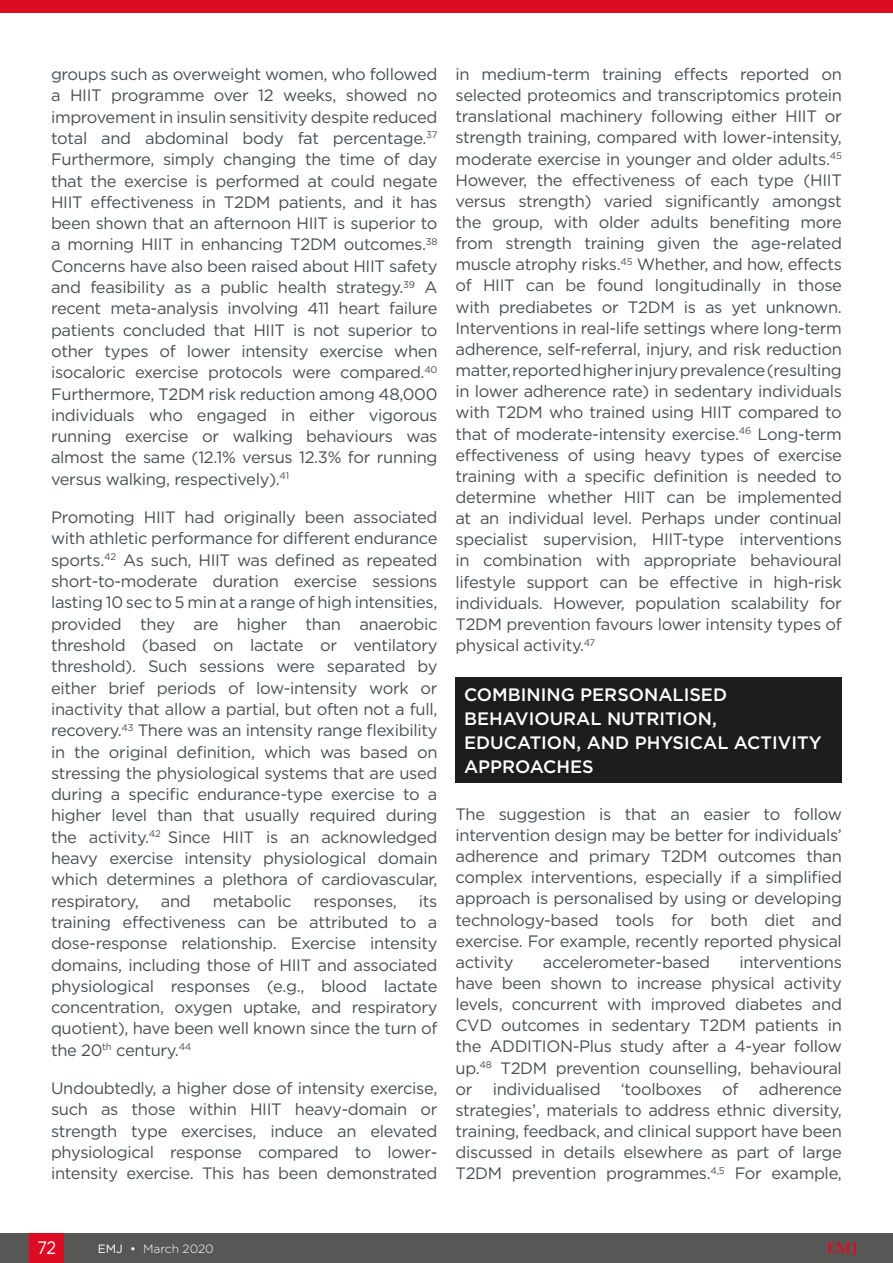
<style>
.page{position:relative;width:893px;height:1263px;background:#fff}
.page>*{position:absolute;margin:0;border:0;box-sizing:border-box;transform-origin:0 0}
.H1__Heading_1{font:500 18px/24.2px "Gotham";color:#fff}
.t1{font:18px "Gotham";color:#fff;scale:.9 1}
.Body_Text{font:16.5px/21.3px "Gotham";letter-spacing:-.02em;color:#484f54;text-align:justify}
.t2{font:700 15px "Palatino Linotype";color:#dc0c23}
.t3{font:300 12px "Gotham";color:#fff}
.s1{font-weight:400}
</style>
<div class="page">
<div style="left:0;top:1233px;width:893px;height:30px;background:#575756"></div>
<div style="left:30px;top:1233px;width:34px;height:30px;background:#dc0c23"></div>
<div style="left:0;top:0;width:893px;height:13px;background:#dc0c23"></div>
<div style="left:455px;top:678px;width:387px;height:105px;background:#1d1d1d"></div>
<p class="Body_Text" style="left:51px;top:63px;width:388px">groups such as overweight women, who followed a HIIT programme over 12 weeks, showed no improvement in insulin sensitivity despite reduced total and abdominal body fat percentage.<sup>37<br></sup>Furthermore, simply changing the time of day that the exercise is performed at could negate HIIT effectiveness in T2DM patients, and it has been shown that an afternoon HIIT is superior to a morning HIIT in enhancing T2DM outcomes.<sup>38<br></sup>Concerns have also been raised about HIIT safety and feasibility as a public health strategy.<sup>39</sup> A recent meta-analysis involving 411 heart failure patients concluded that HIIT is not superior to other types of lower intensity exercise when isocaloric exercise protocols were compared.<sup>40<br></sup>Furthermore, T2DM risk reduction among 48,000 individuals who engaged in either vigorous running exercise or walking behaviours was almost the same (12.1% versus 12.3% for running versus walking, respectively).<sup>41</sup></p>
<p class="Body_Text" style="left:51px;top:506px;width:388px">Promoting HIIT had originally been associated with athletic performance for different endurance sports.<sup>42</sup> As such, HIIT was defined as repeated short-to-moderate duration exercise sessions lasting 10 sec to 5 min at a range of high intensities, provided they are higher than anaerobic threshold (based on lactate or ventilatory threshold). Such sessions were separated by either brief periods of low-intensity work or inactivity that allow a partial, but often not a full, recovery.<sup>43</sup> There was an intensity range flexibility in the original definition, which was based on stressing the physiological systems that are used during a specific endurance-type exercise to a higher level than that usually required during the activity.<sup>42</sup> Since HIIT is an acknowledged heavy exercise intensity physiological domain which determines a plethora of cardiovascular, respiratory,</p>
<p class="Body_Text" style="left:161px;top:890px;width:32px">and</p>
<p class="Body_Text" style="left:213px;top:890px;width:80px">metabolic</p>
<p class="Body_Text" style="left:314px;top:890px;width:85px">responses,</p>
<p class="Body_Text" style="left:51px;top:890px;width:388px;text-indent:368px">its training effectiveness can be attributed to a dose-response relationship. Exercise intensity domains, including those of HIIT and associated physiological responses (e.g., blood lactate concentration, oxygen uptake, and respiratory quotient), have been well known since the turn of the 20<sup>th</sup> century.<sup>44</sup></p>
<p class="Body_Text" style="left:51px;top:1077px;width:388px">Undoubtedly, a higher dose of intensity exercise, such as those within HIIT heavy-domain or strength type exercises, induce an elevated physiological response compared to lower&shy;intensity exercise. This has been demonstrated</p>
<p class="Body_Text" style="left:455px;top:63px;width:388px">in medium-term training effects reported on selected proteomics and transcriptomics protein translational machinery following either HIIT or strength training, compared with lower-intensity, moderate exercise in younger and older adults.<sup>45<br></sup>However, the effectiveness of each type (HIIT versus strength) varied significantly amongst the group, with older adults benefiting more from strength training given the age-related muscle atrophy risks.<sup>45</sup> Whether, and how, effects of HIIT can be found longitudinally in those with prediabetes or T2DM is as yet unknown.<br>Interventions in real-life settings where long-term adherence, self-referral, injury, and risk reduction matter, reported higher injury prevalence (resulting in lower adherence rate) in sedentary individuals with T2DM who trained using HIIT compared to that of moderate-intensity exercise.<sup>46</sup> Long-term effectiveness of using heavy types of exercise training with a specific definition is needed to determine whether HIIT can be implemented at an individual level. Perhaps under continual specialist supervision, HIIT-type interventions in combination with appropriate behavioural lifestyle support can be effective in high-risk individuals. However, population scalability for T2DM prevention favours lower intensity types of physical activity.<sup>47</sup></p>
<p class="H1__Heading_1" style="left:464px;top:682px;width:359px">COMBINING PERSONALISED<br>BEHAVIOURAL NUTRITION,<br>EDUCATION, AND PHYSICAL ACTIVITY<br>APPROACHES</p>
<p class="Body_Text" style="left:455px;top:803px;width:388px">The suggestion is that an easier to follow intervention design may be better for individuals’ adherence and primary T2DM outcomes than complex interventions, especially if a simplified approach is personalised by using or developing technology-based tools for both diet and exercise. For example, recently reported physical activity</p>
<p class="Body_Text" style="left:543px;top:951px;width:169px">accelerometer-based</p>
<p class="Body_Text" style="left:455px;top:951px;width:388px;text-indent:284px">interventions have been shown to increase physical activity levels, concurrent with improved diabetes and CVD outcomes in sedentary T2DM patients in the ADDITION-Plus study after a 4-year follow up.<sup>48</sup> T2DM prevention counselling, behavioural or individualised ‘toolboxes of adherence strategies’, materials to address ethnic diversity, training, feedback, and clinical support have been discussed in details elsewhere as part of large T2DM prevention programmes.<sup>4,5</sup> For example,</p>
<p class="t1" style="left:37px;top:1236px;width:22px">72</p>
<p class="t3" style="left:98px;top:1241px;width:117px"><span class="s1">EMJ •</span> March 2020</p>
<p class="t2" style="left:827px;top:1238px;width:32px">EMJ</p>
</div>
